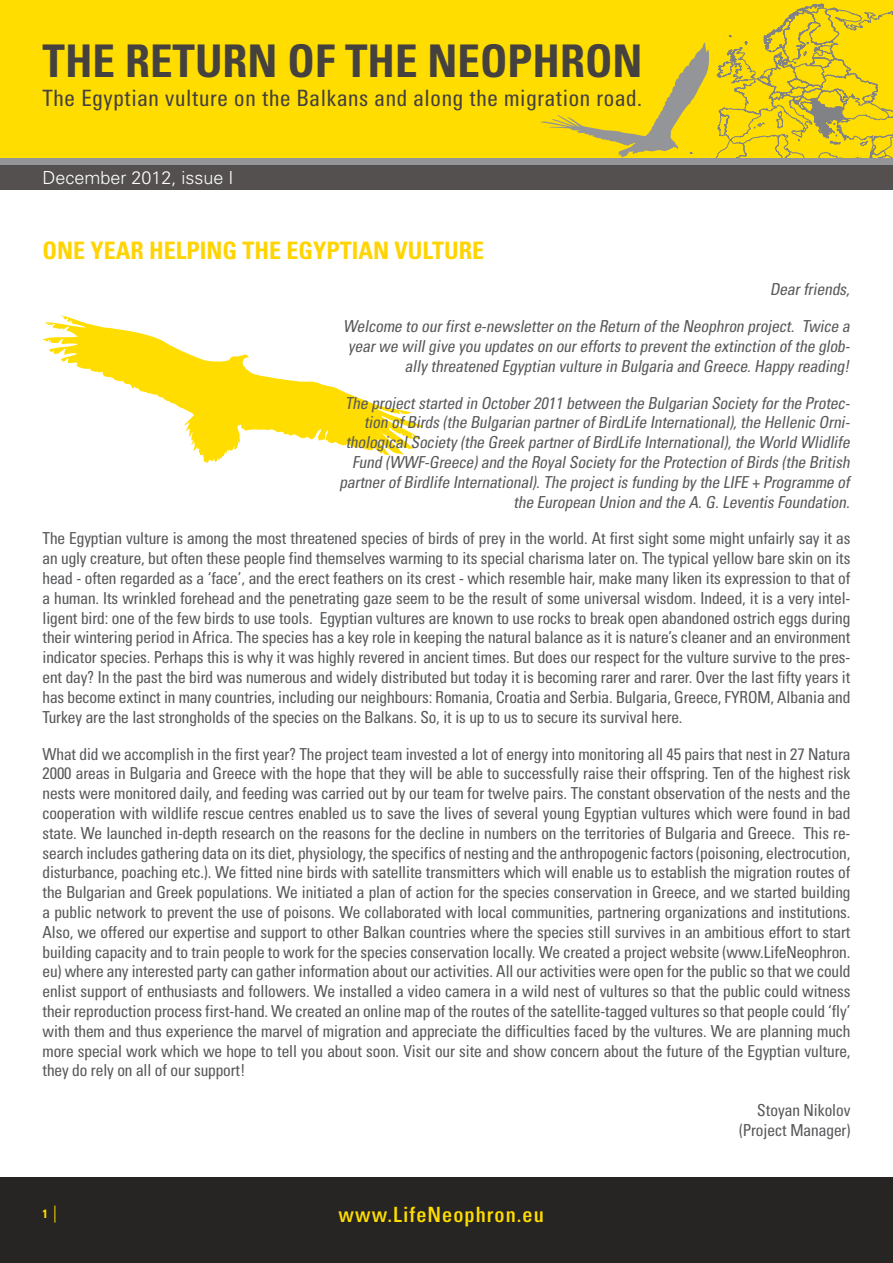
<style>
.page{position:relative;width:893px;height:1263px;background:#fff}
.page>*{position:absolute;margin:0;border:0;box-sizing:border-box;transform-origin:0 0}
.t1{font:700 45px "SP Universus Cond";color:#44413f}
.t2{font:700 24px "SP Universus Cond";color:#ffd400}
.t3{font:22.5px "SP Universus Cond";letter-spacing:.03em;color:#44413f}
.t4{font:600 21px "SP Universus Cond";letter-spacing:.05em;color:#fd0}
.t5{font:300 18px "SP Universus";color:#fff}
.t6{font:16.5px/19.8px "SP Universus Cond";letter-spacing:-.005em;color:#58595b;text-align:justify}
.t7{font:italic 16.5px/19.8px "SP Universus Cond";color:#58595b;text-align:right}
.t8{font:700 12px "SP Universus Cond";color:#fd0}
</style>
<div class="page">
<svg style="left:43px;top:315px;width:380px;height:149px"></svg>
<div style="left:0;top:0;width:893px;height:190px;background:#fd0"></div>
<div style="left:0;top:1178px;width:893px;height:85px;background:#272524"></div>
<svg style="left:0;top:159px;width:539px;height:7px;background:#8a8b8d"></svg>
<div style="left:0;top:166px;width:893px;height:24px;background:#54504f"></div>
<svg style="left:539px;top:3px;width:354px;height:163px"></svg>
<svg style="left:55px;top:1205px;width:1px;height:17px"></svg>
<h1 class="t1" style="left:43px;top:35px;width:602px">THE RETURN OF THE NEOPHRON</h1>
<h3 class="t3" style="left:43px;top:85px;width:601px">The Egyptian vulture on the Balkans and along the migration road.</h3>
<p class="t5" style="left:43px;top:167px;width:193px">December 2012, issue I</p>
<h2 class="t2" style="left:43px;top:236px;width:214px">ONE YEAR HELPING THE</h2>
<h2 class="t2" style="left:287px;top:236px;width:160px">EGYPTIAN VULTURE</h2>
<p class="t7" style="left:771px;top:280px;width:81px">Dear friends,</p>
<p class="t7" style="left:344px;top:316px;width:508px">Welcome to our first e-newsletter on the Return of the Neophron project. Twice a year we will give you updates on our efforts to prevent the extinction of the glob&shy;ally threatened Egyptian vulture in Bulgaria and Greece. Happy reading!</p>
<p class="t7" style="left:340px;top:393px;width:512px">The project started in October 2011 between the Bulgarian Society for the Protec&shy;tion of Birds (the Bulgarian partner of BirdLife International), the Hellenic Orni&shy;thological Society (the Greek partner of BirdLife International), the World Wlidlife Fund (WWF-Greece) and the Royal Society for the Protection of Birds (the British partner of Birdlife International). The project is funding by the LIFE + Programme of the European Union and the A. G. Leventis Foundation.</p>
<p class="t6" style="left:43px;top:529px;width:809px">The Egyptian vulture is among the most threatened species of birds of prey in the world. At first sight some might unfairly say it as an ugly creature, but often these people find themselves warming to its special charisma later on. The typical yellow bare skin on its head - often regarded as a ‘face’, and the erect feathers on its crest - which resemble hair, make many liken its expression to that of a human. Its wrinkled forehead and the penetrating gaze seem to be the result of some universal wisdom. Indeed, it is a very intel&shy;ligent bird: one of the few birds to use tools. Egyptian vultures are known to use rocks to break open abandoned ostrich eggs during their wintering period in Africa. The species has a key role in keeping the natural balance as it is nature’s cleaner and an environment indicator species. Perhaps this is why it was highly revered in ancient times. But does our respect for the vulture survive to the pres&shy;ent day? In the past the bird was numerous and widely distributed but today it is becoming rarer and rarer. Over the last fifty years it has become extinct in many countries, including our neighbours: Romania, Croatia and Serbia. Bulgaria, Greece, FYROM, Albania and Turkey are the last strongholds of the species on the Balkans. So, it is up to us to secure its survival here.</p>
<p class="t6" style="left:43px;top:744px;width:809px">What did we accomplish in the first year? The project team invested a lot of energy into monitoring all 45 pairs that nest in 27 Natura 2000 areas in Bulgaria and Greece with the hope that they will be able to successfully raise their offspring. Ten of the highest risk nests were monitored daily, and feeding was carried out by our team for twelve pairs. The constant observation of the nests and the cooperation with wildlife rescue centres enabled us to save the lives of several young Egyptian vultures which were found in bad state. We launched in-depth research on the reasons for the decline in numbers on the territories of Bulgaria and Greece. This re&shy;search includes gathering data on its diet, physiology, the specifics of nesting and the anthropogenic factors (poisoning, electrocution, disturbance, poaching etc.). We fitted nine birds with satellite transmitters which will enable us to establish the migration routes of the Bulgarian and Greek populations. We initiated a plan of action for the species conservation in Greece, and we started building a public network to prevent the use of poisons. We collaborated with local communities, partnering organizations and institutions.<br>Also, we offered our expertise and support to other Balkan countries where the species still survives in an ambitious effort to start building capacity and to train people to work for the species conservation locally. We created a project website (www.LifeNeophron. eu) where any interested party can gather information about our activities. All our activities were open for the public so that we could enlist support of enthusiasts and followers. We installed a video camera in a wild nest of vultures so that the public could witness their reproduction process first-hand. We created an online map of the routes of the satellite-tagged vultures so that people could ‘fly’ with them and thus experience the marvel of migration and appreciate the difficulties faced by the vultures. We are planning much more special work which we hope to tell you about soon. Visit our site and show concern about the future of the Egyptian vulture, they do rely on all of our support!</p>
<p class="t6" style="left:739px;top:1100px;width:113px;text-align:right">Stoyan Nikolov (Project Manager)</p>
<p class="t8" style="left:43px;top:1207px;width:7px">1</p>
<p class="t4" style="left:338px;top:1202px;width:207px">www.LifeNeophron.eu</p>
</div>
